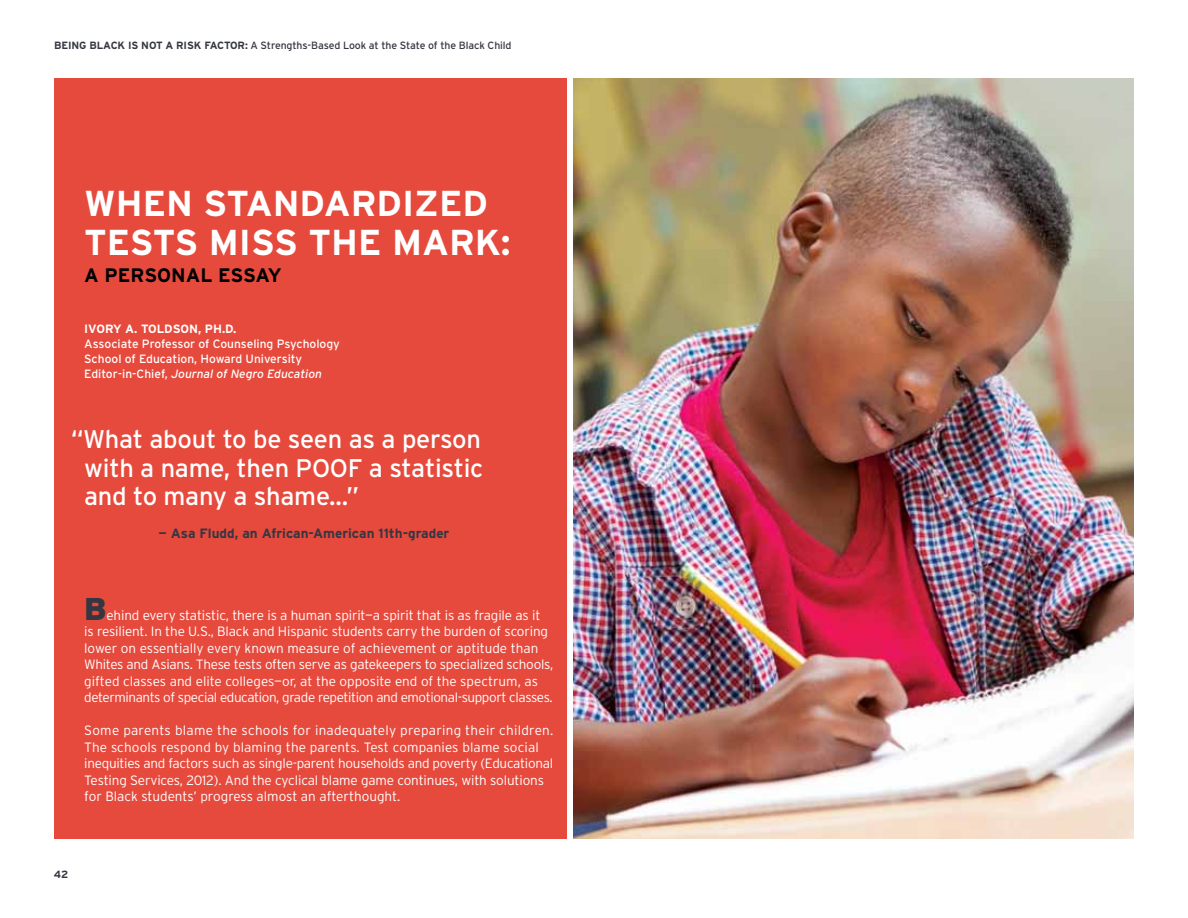
<style>
.page{position:relative;width:1188px;height:918px;background:#fff}
.page>*{position:absolute;margin:0;border:0;box-sizing:border-box;transform-origin:0 0}
.t1{font:700 36px/39px "Interstate";color:#fff}
.t2{font:900 31.5px "Interstate";color:#343741}
.t3{font:25.5px/28.5px "Interstate";letter-spacing:-.01em;color:#fff;text-align:justify}
.t4{font:700 19.5px "Interstate";color:#000}
.t5{font:300 13.5px/16.5px "Interstate";letter-spacing:-.01em;color:#fff}
.t6{font:700 13.5px "Interstate";color:#343741}
.t7{font:12px/15px "Interstate";color:#fff}
.t8{font:700 12px "Interstate";letter-spacing:-.005em;color:#fff}
.t9{font:10.5px "Interstate";letter-spacing:-.01em;color:#343741}
.t10{font:700 10.5px "Interstate";color:#343741}
.s1{font-weight:700}
.s2{font-style:italic}
</style>
<div class="page">
<div style="left:54px;top:78px;width:513px;height:761px;background:#e64a3d"></div>
<img style="left:574px;top:78px;width:560px;height:761px">
<p class="t9" style="left:54px;top:39px;width:459px"><span class="s1">BEING BLACK IS NOT A RISK FACTOR:</span> A Strengths-Based Look at the State of the Black Child</p>
<h1 class="t1" style="left:84px;top:183px;width:405px">WHEN STANDARDIZED<br>TESTS</h1>
<h1 class="t1" style="left:209px;top:222px;width:303px">M ISS THE MARK:</h1>
<h3 class="t4" style="left:84px;top:264px;width:147px">A PERSONAL ESS</h3>
<h3 class="t4" style="left:255px;top:264px;width:25px">AY</h3>
<p class="t8" style="left:84px;top:322px;width:154px">IVORY A. TOLDSON, PH.D.</p>
<p class="t7" style="left:84px;top:336px;width:257px">Associate Professor of Counseling Psychology<br>School of Education, Howard University<br>Editor-in-Chief, <span class="s2">Journal of Negro Education</span></p>
<h3 class="t3" style="left:84px;top:425px;width:401px;text-indent:-13px">“What about to be seen as a person with a name, then POOF a statistic and to many a shame...”</h3>
<p class="t6" style="left:158px;top:526px;width:292px">— ASA FLUDD, AN AFRICAN-AMERICAN 11TH-GRADER</p>
<h2 class="t2" style="left:84px;top:591px;width:24px">B</h2>
<p class="t5" style="left:84px;top:607px;width:471px;text-indent:22px">ehind every statistic, there is a human spirit—a spirit that is as fragile as it is resilient. In the U.S., Black and Hispanic students carry the burden of scoring lower on essentially every known measure of achievement or aptitude than Whites and Asians. These tests often serve as gatekeepers to specialized schools, gifted classes and elite colleges—or, at the opposite end of the spectrum, as determinants of special education, grade repetition and emotional-support classes.</p>
<p class="t5" style="left:84px;top:722px;width:471px">Some parents blame the schools for inadequately preparing their children.<br>The schools respond by blaming the parents. Test companies blame social inequities and factors such as single-parent households and poverty (Educational Testing Services, 2012). And the cyclical blame game continues, with solutions for Black students’ progress almost an afterthought.</p>
<p class="t10" style="left:54px;top:868px;width:16px">42</p>
</div>
